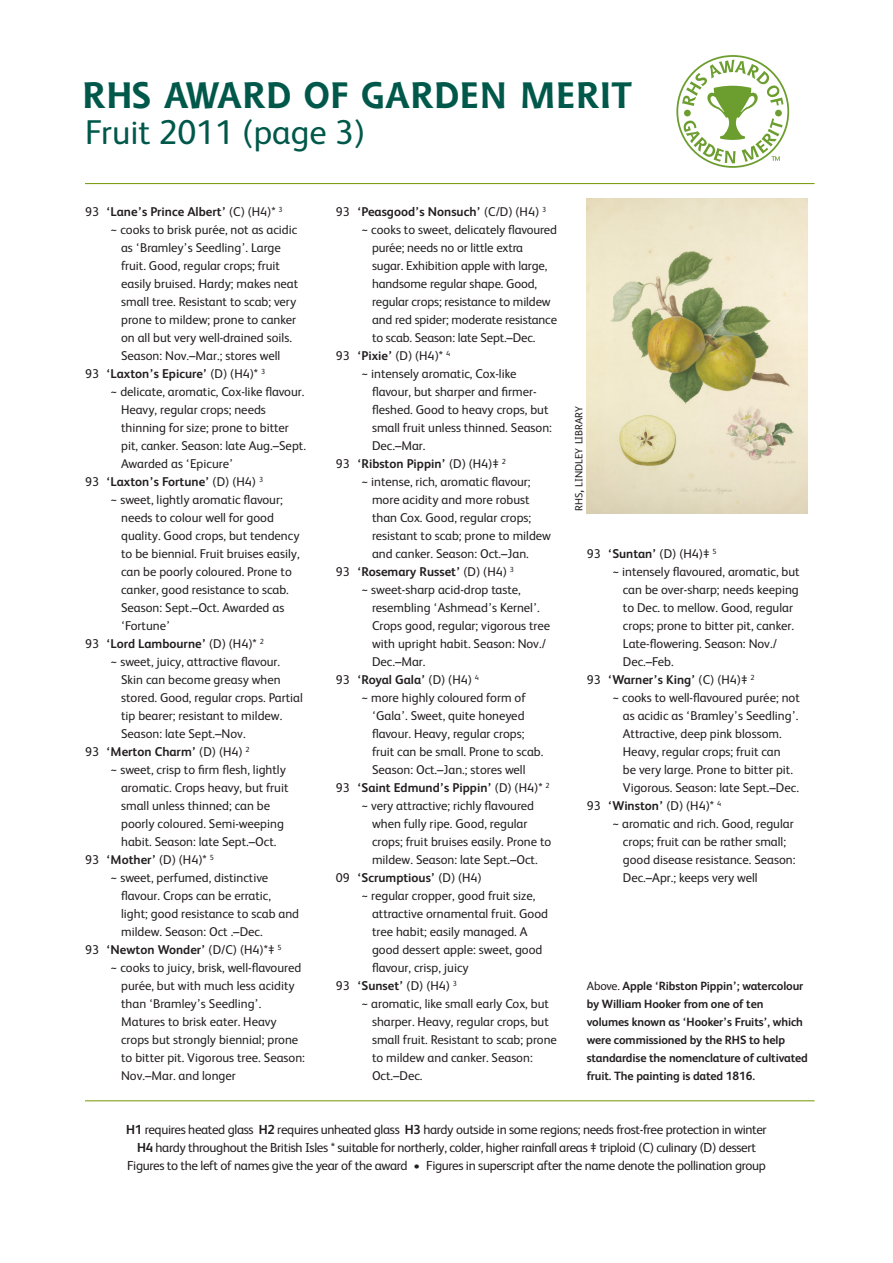
<style>
.page{position:relative;width:893px;height:1263px;background:#fff}
.page>*{position:absolute;margin:0;border:0;box-sizing:border-box;transform-origin:0 0}
.t1{font:700 36px "Shannon Std";color:#00584a}
.t2{font:34.5px "FS Albert";color:#00584a}
.t3{font:13.2px/18px "FS Albert";letter-spacing:-.025em;color:#231f20;text-align:center}
.AGMnoteFruit{font:12.75px/18px "FS Albert";color:#231f20}
.AGMmainFruit{font:700 12.75px "FS Albert";color:#231f20}
.AGMmainFruit-2{font:12.75px "FS Albert";color:#231f20}
.agmFCaption{font:700 12px/18px "FS Albert";letter-spacing:-.01em;color:#231f20}
.t4{font:10.5px "FS Albert";color:#231f20}
.s1{font-weight:400}
.s2{font-weight:700}
.s3{font-size:15px}
</style>
<div class="page">
<hr style="left:85px;top:1100px;width:729px;height:1px;background:#739600">
<hr style="left:85px;top:183px;width:729px;height:1px;background:#739600">
<svg style="left:676px;top:55px;width:113px;height:113px"></svg>
<img style="left:587px;top:198px;width:221px;height:316px">
<h1 class="t1" style="left:82px;top:73px;width:552px">RHS AWARD OF GARDEN MERIT</h1>
<h2 class="t2" style="left:85px;top:112px;width:281px">Fruit 2011 (page 3)</h2>
<p class="AGMmainFruit" style="left:85px;top:204px;width:199px"><span class="s1">93</span> ‘Lane’s Prince Albert’ <span class="s1">(C) (H4)*</span> <sup>3</sup></p>
<p class="AGMnoteFruit" style="left:121px;top:221px;width:179px;text-indent:-11px">~ cooks to brisk purée, not as acidic as ‘Bramley’s Seedling’. Large fruit. Good, regular crops; fruit easily bruised. Hardy; makes neat small tree. Resistant to scab; very prone to mildew; prone to canker on all but very well-drained soils.<br>Season: Nov.–Mar.; stores well</p>
<p class="AGMmainFruit" style="left:85px;top:366px;width:182px"><span class="s1">93</span> ‘Laxton’s Epicure’ <span class="s1">(D) (H4)*</span> <sup>3</sup></p>
<p class="AGMnoteFruit" style="left:121px;top:383px;width:186px;text-indent:-11px">~ delicate, aromatic, Cox-like flavour.<br>Heavy, regular crops; needs thinning for size; prone to bitter pit, canker. Season: late Aug.–Sept.<br>Awarded as ‘Epicure’</p>
<p class="AGMmainFruit" style="left:85px;top:474px;width:180px"><span class="s1">93</span> ‘Laxton’s Fortune’ <span class="s1">(D) (H4)</span> <sup>3</sup></p>
<p class="AGMnoteFruit" style="left:121px;top:491px;width:180px;text-indent:-11px">~ sweet, lightly aromatic flavour; needs to colour well for good quality. Good crops, but tendency to be biennial. Fruit bruises easily, can be poorly coloured. Prone to canker, good resistance to scab.<br>Season: Sept.–Oct. Awarded as ‘Fortune’</p>
<p class="AGMmainFruit" style="left:85px;top:636px;width:180px"><span class="s1">93</span> ‘Lord Lambourne’ <span class="s1">(D) (H4)*</span> <sup>2</sup></p>
<p class="AGMnoteFruit" style="left:121px;top:653px;width:183px;text-indent:-11px">~ sweet, juicy, attractive flavour.<br>Skin can become greasy when stored. Good, regular crops. Partial tip bearer; resistant to mildew.<br>Season: late Sept.–Nov.</p>
<p class="AGMmainFruit" style="left:85px;top:744px;width:166px"><span class="s1">93</span> ‘Merton Charm’ <span class="s1">(D) (H4)</span> <sup>2</sup></p>
<p class="AGMnoteFruit" style="left:121px;top:761px;width:169px;text-indent:-11px">~ sweet, crisp to firm flesh, lightly aromatic. Crops heavy, but fruit small unless thinned; can be poorly coloured. Semi-weeping habit. Season: late Sept.–Oct.</p>
<p class="AGMmainFruit-2" style="left:85px;top:852px;width:130px">93 <span class="s2">‘Mother’</span> (D) (H4)* <sup>5</sup></p>
<p class="AGMnoteFruit" style="left:121px;top:869px;width:180px;text-indent:-11px">~ sweet, perfumed, distinctive flavour. Crops can be erratic, light; good resistance to scab and mildew. Season: Oct .–Dec.</p>
<p class="AGMmainFruit" style="left:85px;top:942px;width:198px"><span class="s1">93</span> ‘Newton Wonder’ <span class="s1">(D/C) (H4)*‡</span> <sup>5</sup></p>
<p class="AGMnoteFruit" style="left:121px;top:959px;width:185px;text-indent:-11px">~ cooks to juicy, brisk, well-flavoured purée, but with much less acidity than ‘Bramley’s Seedling’.<br>Matures to brisk eater. Heavy crops but strongly biennial; prone to bitter pit. Vigorous tree. Season:<br>Nov.–Mar. and longer</p>
<p class="AGMmainFruit" style="left:336px;top:204px;width:212px"><span class="s1">93</span> ‘Peasgood’s Nonsuch’ <span class="s1">(C/D) (H4)</span> <sup>3</sup></p>
<p class="AGMnoteFruit" style="left:372px;top:221px;width:187px;text-indent:-11px">~ cooks to sweet, delicately flavoured purée; needs no or little extra sugar. Exhibition apple with large, handsome regular shape. Good, regular crops; resistance to mildew and red spider; moderate resistance to scab. Season: late Sept.–Dec.</p>
<p class="AGMmainFruit-2" style="left:336px;top:348px;width:116px">93 <span class="s2">‘Pixie’</span> (D) (H4)* <sup>4</sup></p>
<p class="AGMnoteFruit" style="left:372px;top:365px;width:181px;text-indent:-11px">~ intensely aromatic, Cox-like flavour, but sharper and firmer&shy;fleshed. Good to heavy crops, but small fruit unless thinned. Season:<br>Dec.–Mar.</p>
<p class="AGMmainFruit" style="left:336px;top:456px;width:172px"><span class="s1">93</span> ‘Ribston Pippin’ <span class="s1">(D) (H4)‡</span> <sup>2</sup></p>
<p class="AGMnoteFruit" style="left:372px;top:473px;width:181px;text-indent:-11px">~ intense, rich, aromatic flavour; more acidity and more robust than Cox. Good, regular crops; resistant to scab; prone to mildew and canker. Season: Oct.–Jan.</p>
<p class="AGMmainFruit" style="left:336px;top:564px;width:180px"><span class="s1">93</span> ‘Rosemary Russet’ <span class="s1">(D) (H4)</span> <sup>3</sup></p>
<p class="AGMnoteFruit" style="left:372px;top:581px;width:180px;text-indent:-11px">~ sweet-sharp acid-drop taste, resembling ‘Ashmead’s Kernel’.<br>Crops good, regular; vigorous tree with upright habit. Season: Nov./<br>Dec.–Mar.</p>
<p class="AGMmainFruit" style="left:336px;top:672px;width:145px"><span class="s1">93</span> ‘Royal Gala’ <span class="s1">(D) (H4)</span> <sup>4</sup></p>
<p class="AGMnoteFruit" style="left:372px;top:689px;width:173px;text-indent:-11px">~ more highly coloured form of ‘Gala’. Sweet, quite honeyed flavour. Heavy, regular crops; fruit can be small. Prone to scab.<br>Season: Oct.–Jan.; stores well</p>
<p class="AGMmainFruit" style="left:336px;top:780px;width:215px"><span class="s1">93</span> ‘Saint Edmund’s Pippin’ <span class="s1">(D) (H4)*</span> <sup>2</sup></p>
<p class="AGMnoteFruit" style="left:372px;top:797px;width:181px;text-indent:-11px">~ very attractive; richly flavoured when fully ripe. Good, regular crops; fruit bruises easily. Prone to mildew. Season: late Sept.–Oct.</p>
<p class="AGMmainFruit" style="left:336px;top:870px;width:147px"><span class="s1">09</span> ‘Scrumptious’ <span class="s1">(D) (H4)</span></p>
<p class="AGMnoteFruit" style="left:372px;top:887px;width:178px;text-indent:-11px">~ regular cropper, good fruit size, attractive ornamental fruit. Good tree habit; easily managed. A good dessert apple: sweet, good flavour, crisp, juicy</p>
<p class="AGMmainFruit-2" style="left:336px;top:978px;width:123px">93 <span class="s2">‘Sunset’</span> (D) (H4) <sup>3</sup></p>
<p class="AGMnoteFruit" style="left:372px;top:995px;width:186px;text-indent:-11px">~ aromatic, like small early Cox, but sharper. Heavy, regular crops, but small fruit. Resistant to scab; prone to mildew and canker. Season:<br>Oct.–Dec.</p>
<p class="t4" style="left:573px;top:511px;width:106px;rotate:-90deg">rhs<span class="s3">,</span> lindley library</p>
<p class="AGMmainFruit-2" style="left:587px;top:546px;width:131px">93 <span class="s2">‘Suntan’</span> (D) (H4)‡ <sup>5</sup></p>
<p class="AGMnoteFruit" style="left:623px;top:563px;width:178px;text-indent:-11px">~ intensely flavoured, aromatic, but can be over-sharp; needs keeping to Dec. to mellow. Good, regular crops; prone to bitter pit, canker.<br>Late-flowering. Season: Nov./<br>Dec.–Feb.</p>
<p class="AGMmainFruit" style="left:587px;top:672px;width:169px"><span class="s1">93</span> ‘Warner’s King’ <span class="s1">(C) (H4)‡</span> <sup>2</sup></p>
<p class="AGMnoteFruit" style="left:623px;top:689px;width:178px;text-indent:-11px">~ cooks to well-flavoured purée; not as acidic as ‘Bramley’s Seedling’.<br>Attractive, deep pink blossom.<br>Heavy, regular crops; fruit can<br>be very large. Prone to bitter pit.<br>Vigorous. Season: late Sept.–Dec.</p>
<p class="AGMmainFruit-2" style="left:587px;top:798px;width:136px">93 <span class="s2">‘Winston’</span> (D) (H4)* <sup>4</sup></p>
<p class="AGMnoteFruit" style="left:623px;top:815px;width:174px;text-indent:-11px">~ aromatic and rich. Good, regular crops; fruit can be rather small; good disease resistance. Season:<br>Dec.–Apr.; keeps very well</p>
<p class="agmFCaption" style="left:587px;top:977px;width:223px"><span class="s1">Above.</span> Apple ‘Ribston Pippin’; watercolour by William Hooker from one of ten volumes known as ‘Hooker’s Fruits’, which were commissioned by the RHS to help standardise the nomenclature of cultivated fruit. The painting is dated 1816.</p>
<p class="t3" style="left:126px;top:1120px;width:642px"><span class="s2">H1</span> requires heated glass <span class="s2">H2</span> requires unheated glass <span class="s2">H3</span> hardy outside in some regions; needs frost-free protection in winter<br><span class="s2">H4</span> hardy throughout the British Isles * suitable for northerly, colder, higher rainfall areas ‡ triploid (C) culinary (D) dessert<br>Figures to the left of names give the year of the award • Figures in superscript after the name denote the pollination group</p>
</div>
